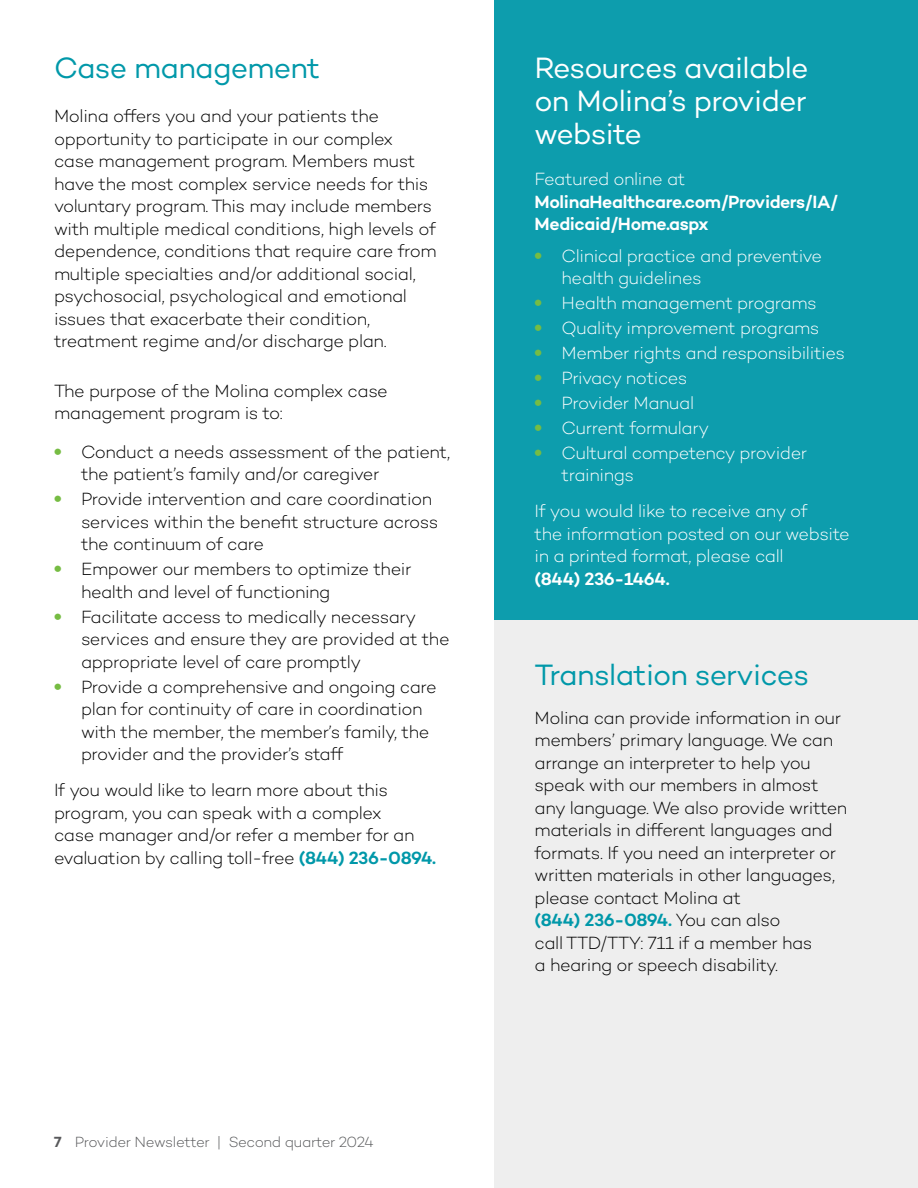
<style>
.page{position:relative;width:918px;height:1188px;background:#fff}
.page>*{position:absolute;margin:0;border:0;box-sizing:border-box;transform-origin:0 0}
.t1{font:30px/33px "Campton";letter-spacing:-.03em;color:#fff;text-align:justify}
.t2{font:30px "Campton";letter-spacing:-.025em;color:#0098a9}
.t3{font:300 18px/22.5px "Campton";letter-spacing:-.025em;color:#000}
.t4{font:300 18px/22.5px "Campton";letter-spacing:-.025em;color:#fff}
.t5{font:600 18px/22.5px "Campton";letter-spacing:-.02em;color:#fff}
.t6{font:300 15px "Campton";letter-spacing:-.03em;color:#58595b}
.s1{font-weight:700;font-size:21px;color:#76bc43}
.s2{font-weight:600;color:#0098a9}
.s3{font-weight:600}
</style>
<div class="page">
<div style="left:494px;top:0;width:424px;height:620px;background:#0d9dad"></div>
<div style="left:494px;top:620px;width:424px;height:568px;background:#eee"></div>
<h2 class="t2" style="left:54px;top:49px;width:268px">Case management</h2>
<p class="t3" style="left:54px;top:105px;width:384px">Molina offers you and your patients the opportunity to participate in our complex case management program. Members must have the most complex service needs for this voluntary program. This may include members with multiple medical conditions, high levels of dependence, conditions that require care from multiple specialties and/or additional social, psychosocial, psychological and emotional issues that exacerbate their condition, treatment regime and/or discharge plan.</p>
<p class="t3" style="left:54px;top:379px;width:335px">The purpose of the Molina complex case management program is to:</p>
<p class="t3" style="left:81px;top:440px;width:371px;text-indent:-27px"><span class="s1">•</span> Conduct a needs assessment of the patient, the patient’s family and/or caregiver</p>
<p class="t3" style="left:81px;top:488px;width:359px;text-indent:-27px"><span class="s1">•</span> Provide intervention and care coordination services within the benefit structure across the continuum of care</p>
<p class="t3" style="left:81px;top:558px;width:332px;text-indent:-27px"><span class="s1">•</span> Empower our members to optimize their health and level of functioning</p>
<p class="t3" style="left:81px;top:605px;width:370px;text-indent:-27px"><span class="s1">•</span> Facilitate access to medically necessary services and ensure they are provided at the appropriate level of care promptly</p>
<p class="t3" style="left:81px;top:675px;width:357px;text-indent:-27px"><span class="s1">•</span> Provide a comprehensive and ongoing care plan for continuity of care in coordination with the member, the member’s family, the provider and the provider’s staff</p>
<p class="t3" style="left:54px;top:778px;width:384px">If you would like to learn more about this program, you can speak with a complex<br>case manager and/or refer a member for an evaluation by calling toll-free <span class="s2">(844) 236-0894.</span></p>
<p class="t6" style="left:54px;top:1132px;width:321px"><span class="s3">7</span> Provider Newsletter | Second quarter 2024</p>
<h2 class="t1" style="left:535px;top:51px;width:276px">Resources available on Molina’s provider website</h2>
<p class="t4" style="left:535px;top:167px;width:153px">Featured online at</p>
<p class="t5" style="left:535px;top:190px;width:304px">MolinaHealthcare.com/Providers/IA/<br>Medicaid/Home.aspx</p>
<p class="t4" style="left:562px;top:244px;width:262px;text-indent:-27px"><span class="s1">•</span> Clinical practice and preventive health guidelines</p>
<p class="t4" style="left:535px;top:291px;width:284px"><span class="s1">•</span> Health management programs</p>
<p class="t4" style="left:535px;top:316px;width:287px"><span class="s1">•</span> Quality improvement programs</p>
<p class="t4" style="left:535px;top:341px;width:312px"><span class="s1">•</span> Member rights and responsibilities</p>
<p class="t4" style="left:535px;top:366px;width:155px"><span class="s1">•</span> Privacy notices</p>
<p class="t4" style="left:535px;top:391px;width:161px"><span class="s1">•</span> Provider Manual</p>
<p class="t4" style="left:535px;top:416px;width:176px"><span class="s1">•</span> Current formulary</p>
<p class="t4" style="left:562px;top:441px;width:247px;text-indent:-27px"><span class="s1">•</span> Cultural competency provider trainings</p>
<p class="t4" style="left:535px;top:500px;width:317px">If you would like to receive any of<br>the information posted on our website in a printed format, please call<br><span class="s3">(844) 236-1464.</span></p>
<h2 class="t2" style="left:535px;top:656px;width:276px">Translation services</h2>
<p class="t3" style="left:535px;top:706px;width:314px">Molina can provide information in our members’ primary language. We can arrange an interpreter to help you speak with our members in almost any language. We also provide written materials in different languages and formats. If you need an interpreter or written materials in other languages, please contact Molina at<br><span class="s2">(844) 236-0894.</span> You can also<br>call TTD/TTY: 711 if a member has<br>a hearing or speech disability.</p>
</div>
